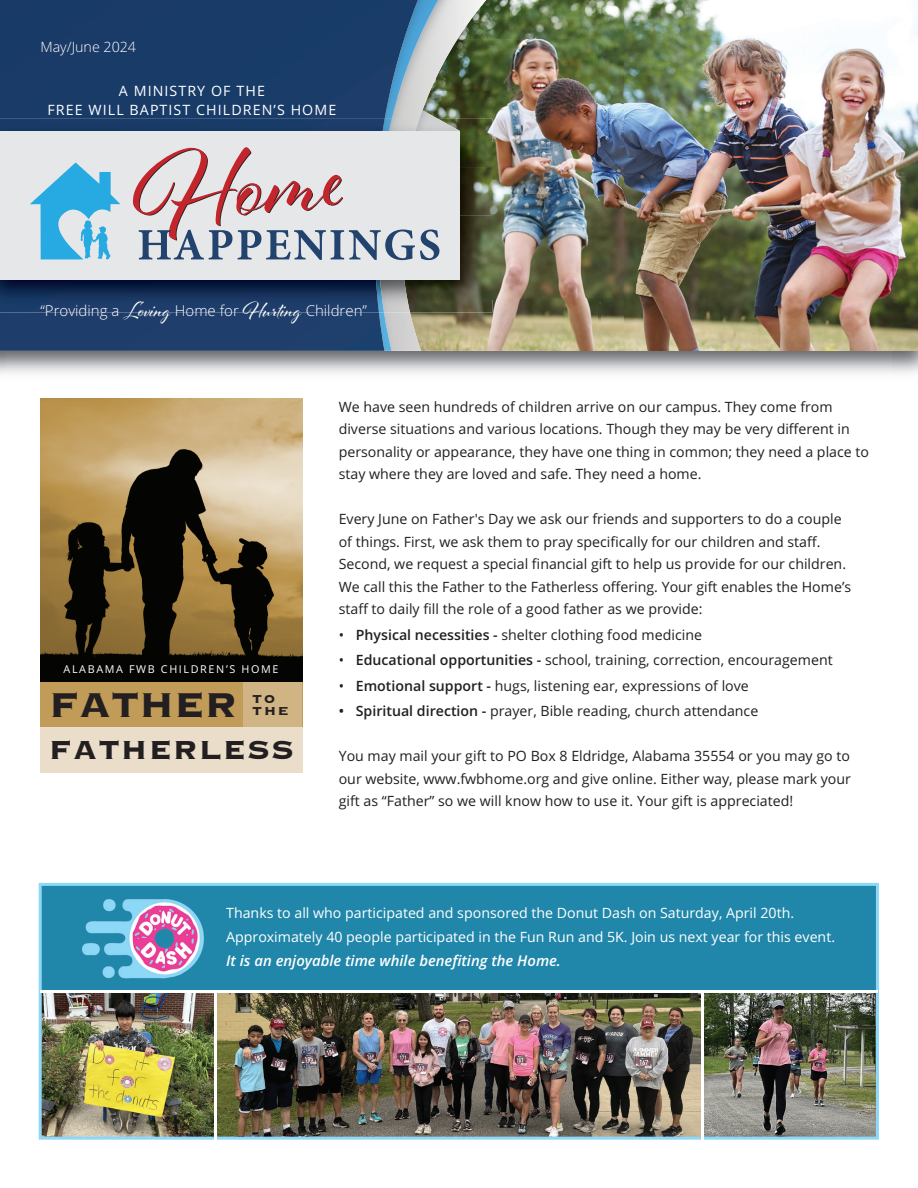
<style>
.page{position:relative;width:918px;height:1188px;background:#fff}
.page>*{position:absolute;margin:0;border:0;box-sizing:border-box;transform-origin:0 0}
.t1{font:700 45.15px "Copperplate";color:#231f20}
.t2{font:700 34.2px "Copperplate";letter-spacing:.035em;color:#231f20}
.t3{font:700 18px/12.9px "Copperplate";color:#231f20}
.t4{font:300 15px "Open Sans";color:#fff}
.t5{font:italic 600 14.85px "Open Sans";color:#fff}
.t6{font:14.25px/19.5px "Open Sans";letter-spacing:.075em;color:#fff;text-align:center}
.t7{font:300 14.25px "Open Sans";color:#fff}
.t8{font:14.1px/22.5px "Open Sans";color:#231f20}
.t9{font:14.1px/24px "Open Sans";color:#fff}
.t10{font:10.8px "Open Sans";letter-spacing:.15em;color:#fff}
.s1{font-family:"Al Fresco";font-weight:400;font-size:22.5px}
.s2{font-weight:600}
</style>
<div class="page">
<img style="left:597px;top:0;width:321px;height:351px">
<img style="left:486px;top:0;width:111px;height:39px">
<img style="left:486px;top:39px;width:65px;height:52px">
<img style="left:551px;top:39px;width:46px;height:156px">
<img style="left:486px;top:91px;width:65px;height:52px">
<img style="left:493px;top:143px;width:58px;height:52px">
<img style="left:493px;top:195px;width:104px;height:104px">
<img style="left:486px;top:299px;width:111px;height:52px">
<img style="left:438px;top:0;width:48px;height:351px">
<img style="left:418px;top:0;width:20px;height:351px">
<div style="left:0;top:0;width:418px;height:351px;background:#193b68"></div>
<img style="left:460px;top:119px;width:33px;height:48px">
<img style="left:460px;top:167px;width:33px;height:97px">
<img style="left:420px;top:264px;width:73px;height:48px">
<img style="left:392px;top:279px;width:28px;height:33px">
<img style="left:385px;top:279px;width:7px;height:33px">
<img style="left:0;top:119px;width:385px;height:193px">
<div style="left:0;top:131px;width:460px;height:148px;background:#e6e7e9"></div>
<div style="left:40px;top:681px;width:262px;height:77px;background:#c19c59"></div>
<div style="left:40px;top:727px;width:262px;height:46px;background:#eadeca"></div>
<div style="left:244px;top:681px;width:58px;height:46px;background:#d0b484"></div>
<svg style="left:30px;top:162px;width:90px;height:97px"></svg>
<svg style="left:130px;top:57px;width:330px;height:204px"></svg>
<img style="left:39px;top:883px;width:840px;height:257px">
<hr style="left:214px;top:992px;width:3px;height:163px;background:#fff">
<hr style="left:701px;top:992px;width:3px;height:163px;background:#fff">
<hr style="left:40px;top:990px;width:837px;height:3px;background:#fff">
<img style="left:40px;top:398px;width:262px;height:283px">
<p class="t7" style="left:40px;top:37px;width:97px">May/June 2024</p>
<p class="t6" style="left:48px;top:80px;width:290px">A MINISTRY OF THE<br>FREE WILL BAPTIST CHILDREN’S HOME</p>
<p class="t4" style="left:40px;top:300px;width:328px">“Providing a <span class="s1">Loving</span> Home for <span class="s1">Hurting</span> Children”</p>
<p class="t10" style="left:64px;top:662px;width:216px">ALABAMA FWB CHILDREN’S HOME</p>
<h1 class="t1" style="left:49px;top:675px;width:190px">FATHER</h1>
<p class="t3" style="left:252px;top:690px;width:38px">to the</p>
<h2 class="t2" style="left:49px;top:728px;width:247px">FATHERLESS</h2>
<p class="t8" style="left:339px;top:395px;width:532px">We have seen hundreds of children arrive on our campus. They come from diverse situations and various locations. Though they may be very different in personality or appearance, they have one thing in common; they need a place to stay where they are loved and safe. They need a home.</p>
<p class="t8" style="left:339px;top:507px;width:514px">Every June on Father's Day we ask our friends and supporters to do a couple of things. First, we ask them to pray specifically for our children and staff.<br>Second, we request a special financial gift to help us provide for our children.<br>We call this the Father to the Fatherless offering. Your gift enables the Home’s staff to daily fill the role of a good father as we provide:</p>
<p class="t8" style="left:339px;top:623px;width:365px">• <span class="s2">Physical necessities -</span> shelter clothing food medicine</p>
<p class="t8" style="left:339px;top:648px;width:496px">• <span class="s2">Educational opportunities -</span> school, training, correction, encouragement</p>
<p class="t8" style="left:339px;top:674px;width:412px">• <span class="s2">Emotional support -</span> hugs, listening ear, expressions of love</p>
<p class="t8" style="left:339px;top:699px;width:421px"><span class="s2">• Spiritual direction -</span> prayer, Bible reading, church attendance</p>
<p class="t8" style="left:339px;top:744px;width:514px;text-align:justify">You may mail your gift to PO Box 8 Eldridge, Alabama 35554 or you may go to our website, www.fwbhome.org and give online. Either way, please mark your gift as “Father” so we will know how to use it. Your gift is appreciated!</p>
<p class="t9" style="left:226px;top:901px;width:610px">Thanks to all who participated and sponsored the Donut Dash on Saturday, April 20th.<br>Approximately 40 people participated in the Fun Run and 5K. Join us next year for this event.</p>
<p class="t5" style="left:226px;top:951px;width:336px">It is an enjoyable time while benefiting the Home.</p>
</div>
